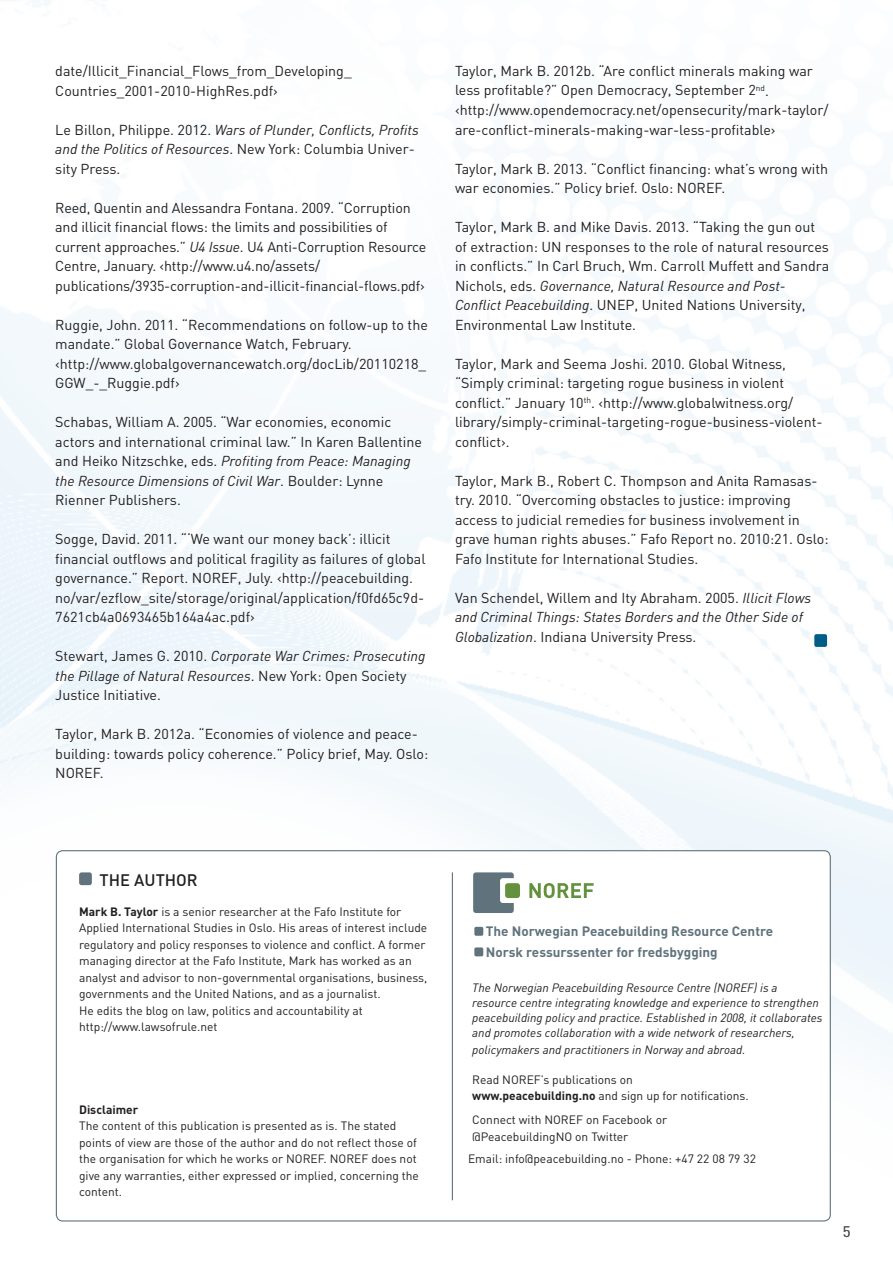
<style>
.page{position:relative;width:893px;height:1263px;background:#fff}
.page>*{position:absolute;margin:0;border:0;box-sizing:border-box;transform-origin:0 0}
.t1{font:500 16.5px "DIN";color:#231f20}
.t2{font:15px "DIN";color:#231f20}
.t3{font:14.25px/19.5px "DIN";color:#231f20}
.t4{font:italic 14.25px/19.5px "DIN";color:#231f20}
.t5{font:700 13.5px/21px "DIN";color:#60737d}
.t6{font:12px/16.5px "DIN";color:#231f20}
.t7{font:italic 12px/15px "DIN";color:#231f20}
.t8{font:700 12px "DIN";color:#231f20}
.s1{font-style:italic}
.s2{font-style:normal}
.s3{font-weight:700}
</style>
<div class="page">
<img style="left:0;top:0;width:893px;height:1222px">
<div style="left:56px;top:851px;width:774px;height:370px;background:#fff;border-radius:6px"></div>
<hr style="left:452px;top:872px;width:1px;height:328px;background:#60737d">
<div style="left:79px;top:872px;width:13px;height:13px;background:#60737d;border-radius:2px"></div>
<svg style="left:529px;top:883px;width:65px;height:15px"></svg>
<div style="left:473px;top:872px;width:41px;height:41px;background:#60737d;border-radius:3px"></div>
<div style="left:500px;top:878px;width:25px;height:25px;background:#fff;border-radius:3px"></div>
<div style="left:505px;top:883px;width:15px;height:15px;background:#63913e;border-radius:3px"></div>
<div style="left:474px;top:927px;width:9px;height:9px;background:#60737d;border-radius:2px"></div>
<div style="left:474px;top:947px;width:9px;height:9px;background:#60737d;border-radius:2px"></div>
<div style="left:814px;top:634px;width:13px;height:13px;background:#005d85;border-radius:2px"></div>
<p class="t3" style="left:55px;top:61px;width:298px">date/Illicit_Financial_Flows_from_Developing_<br>Countries_2001-2010-HighRes.pdf›</p>
<p class="t3" style="left:55px;top:119px;width:365px">Le Billon, Philippe. 2012. <span class="s1">Wars of Plunder, Conflicts, Profits and the Politics of Resources</span>. New York: Columbia Univer&shy;sity Press.</p>
<p class="t3" style="left:55px;top:197px;width:373px">Reed, Quentin and Alessandra Fontana. 2009. “Corruption and illicit financial flows: the limits and possibilities of current approaches.” <span class="s1">U4 Issue</span>. U4 Anti-Corruption -Resource Centre, January. ‹http://www.u4.no/assets/ publications/3935-corruption-and-illicit-financial-flows.pdf›</p>
<p class="t3" style="left:55px;top:314px;width:374px">Ruggie, John. 2011. “Recommendations on follow-up to the mandate.” Global Governance Watch, February. ‹http://www.globalgovernancewatch.org/docLib/20110218_ GGW_-_Ruggie.pdf›</p>
<p class="t3" style="left:55px;top:412px;width:368px">Schabas, William A. 2005. “War economies, economic actors and international criminal law.” In Karen Ballentine and Heiko Nitzschke, eds. <span class="s1">Profiting from Peace: Managing the Resource Dimensions of Civil War</span>. Boulder: Lynne Rienner Publishers.</p>
<p class="t3" style="left:55px;top:529px;width:372px">Sogge, David. 2011. “‘We want our money back’: illicit financial outflows and political fragility as failures of global governance.” Report. Noref, July. ‹http://peacebuilding. no/var/ezflow_site/storage/original/application/f0fd65c9d-7621cb4a0693465b164a4ac.pdf›</p>
<p class="t3" style="left:55px;top:646px;width:372px">Stewart, James G. 2010. <span class="s1">Corporate War Crimes: Prosecuting the Pillage of Natural Resources</span>. New York: Open Society<br>Justice Initiative.</p>
<p class="t3" style="left:55px;top:724px;width:375px">Taylor, Mark B. 2012a. “Economies of violence and peace&shy;building: towards policy coherence.” Policy brief, May. Oslo:<br>Noref.</p>
<p class="t3" style="left:455px;top:61px;width:375px">Taylor, Mark B. 2012b. “Are conflict minerals making war less profitable?” Open Democracy, September 2<sup>nd</sup>. ‹http://www.opendemocracy.net/opensecurity/mark-taylor/ are-conflict-minerals-making-war-less-profitable›</p>
<p class="t3" style="left:455px;top:158px;width:375px">Taylor, Mark B. 2013. “Conflict financing: what’s wrong with war economies.” Policy brief. Oslo: Noref.</p>
<p class="t3" style="left:455px;top:217px;width:376px">Taylor, Mark B. and Mike Davis. 2013. “Taking the gun out of extraction: UN responses to the role of natural resources in conflicts.” In Carl Bruch, Wm. Carroll Muffett and Sandra Nichols, eds. <span class="s1">Governance, Natural Resource and Post-Conflict Peacebuilding</span>. UNE P, United Nations University, Environmental Law Institute.</p>
<p class="t3" style="left:455px;top:353px;width:369px">Taylor, Mark and Seema Joshi. 2010. Global Witness, “Simply criminal: targeting rogue business in violent conflict.” January 10<sup>th</sup>. ‹http://www.globalwitness.org/ library/simply-criminal-targeting-rogue-business-violent&shy;conflict›.</p>
<p class="t3" style="left:455px;top:470px;width:375px">Taylor, Mark B., Robert C. Thompson and Anita Ramasas&shy;try. 2010. “Overcoming obstacles to justice: improving access to judicial remedies for business involvement in grave human rights abuses.” Fafo Report no. 2010:21. Oslo:<br>Fafo Institute for International Studies.</p>
<p class="t4" style="left:455px;top:587px;width:358px"><span class="s2">Van Schendel, Willem and Ity Abraham. 2005.</span> Illicit Flows and Criminal Things: States Borders and the Other Side of<br>Globalization<span class="s2">. Indiana University Press.</span></p>
<p class="t1" style="left:100px;top:869px;width:88px">THE AUTHOR</p>
<p class="t6" style="left:79px;top:903px;width:350px"><span class="s3">Mark B. Taylor</span> is a senior researcher at the Fafo Institute for Applied International Studies in Oslo. His areas of interest include regulatory and policy responses to violence and conflict. A former managing director at the Fafo Institute, Mark has worked as an analyst and advisor to non-governmental organisations, business, governments and the United Nations, and as a journalist.<br>He edits the blog on law, politics and accountability at http://www.lawsofrule.net</p>
<p class="t8" style="left:79px;top:1101px;width:61px">Disclaimer</p>
<p class="t6" style="left:79px;top:1117px;width:339px">The content of this publication is presented as is. The stated points of view are those of the author and do not reflect those of the organisation for which he works or NOREF</p>
<p class="t6" style="left:324px;top:1150px;width:24px">. NOREF</p>
<p class="t6" style="left:79px;top:1150px;width:341px;text-indent:292px">does not give any warranties, either expressed or implied, concerning the content.</p>
<p class="t5" style="left:486px;top:920px;width:289px">The Norwegian Peacebuilding Resource Centre<br>Norsk ressurssenter for fredsbygging</p>
<p class="t7" style="left:472px;top:980px;width:352px">The Norwegian Peacebuilding Resource Centre (NOREF) is a resource centre integrating knowledge and experience to strengthen peacebuilding policy and practice. Established in 2008, it collaborates and promotes collaboration with a wide network of researchers,</p>
<p class="t7" style="left:472px;top:1042px;width:275px">policymakers and practitioners in Norway and abroad.</p>
<p class="t6" style="left:472px;top:1071px;width:47px">Read NOREF</p>
<p class="t6" style="left:472px;top:1071px;width:278px;text-indent:69px">’s publications on <span class="s3">www.peacebuilding.no</span> and sign up for notifications.</p>
<p class="t6" style="left:472px;top:1111px;width:90px">Connect with NOREF</p>
<p class="t6" style="left:472px;top:1111px;width:196px;text-indent:114px">on Facebook or @PeacebuildingNO on Twitter</p>
<p class="t6" style="left:468px;top:1150px;width:290px">Email: info@peacebuilding.no - Phone: +47 22 08 79 32</p>
<p class="t2" style="left:843px;top:1222px;width:9px">5</p>
</div>
